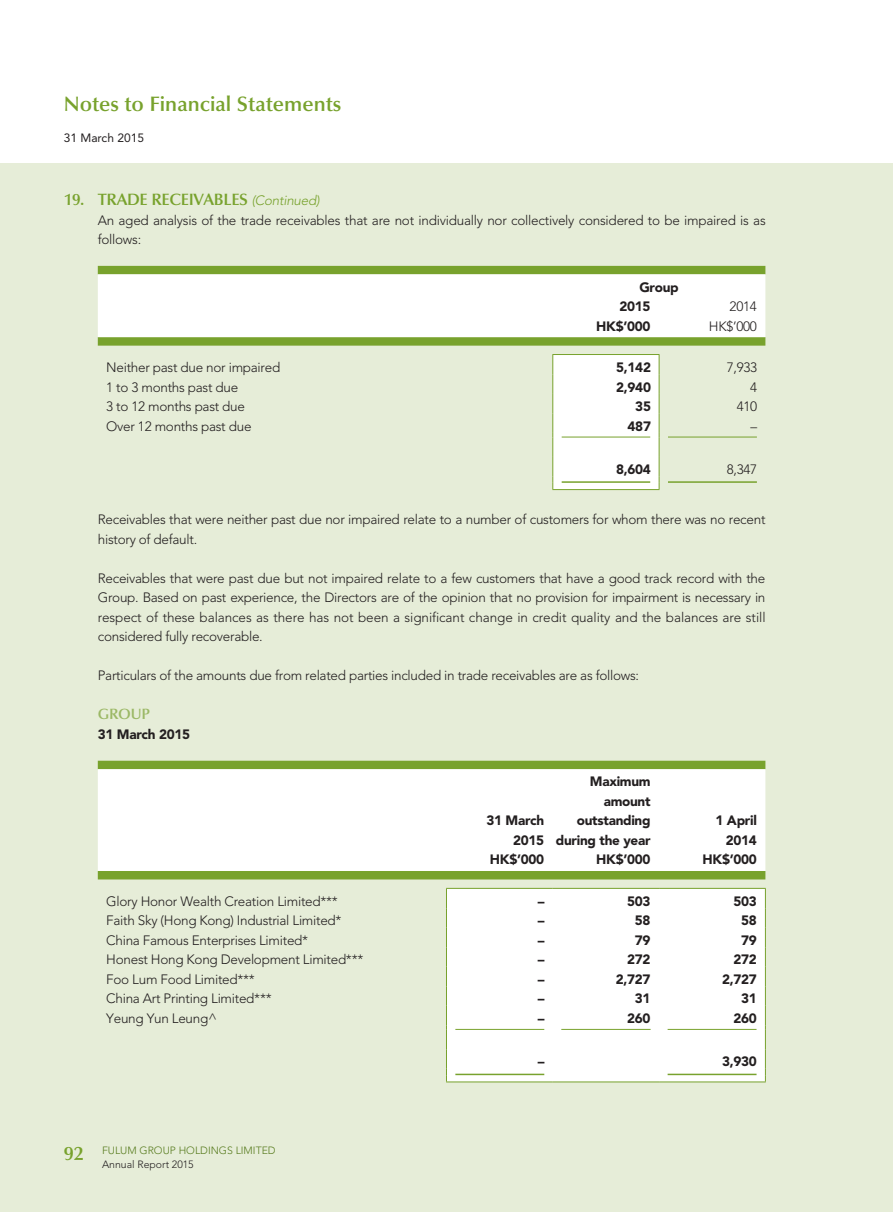
<style>
.page{position:relative;width:893px;height:1212px;background:#fff}
.page>*{position:absolute;margin:0;border:0;box-sizing:border-box;transform-origin:0 0}
.t1{font:600 21px "Optima LT Std";color:#78a22d}
.t2{font:600 19.5px "Optima LT Std";color:#78a22d}
._01_H1{font:600 16.5px "Optima LT Std";letter-spacing:-.02em;color:#78a22d}
._02_H2{font:600 15px "Optima LT Std";letter-spacing:-.02em;color:#9bb865}
._00_txt{font:300 13.5px/19.5px "Avenir LT Std";letter-spacing:-.02em;color:#231f20}
._50_Table_txt{font:300 13.5px "Avenir LT Std";letter-spacing:-.02em;color:#231f20}
._50_Table_txt-2{font:900 13.5px "Avenir LT Std";letter-spacing:-.02em;color:#231f20}
._00_txt-2{font:900 13.5px "Avenir LT Std";letter-spacing:-.02em;color:#231f20}
.t3{font:12px "Avenir LT Std";color:#231f20}
.t4{font:300 10.5px "Avenir LT Std";color:#587c1f}
.t5{font:300 10.5px "Avenir LT Std";color:#231f20}
.s1{font-family:"Avenir LT Std";font-weight:300;font-style:italic;font-size:13.5px}
</style>
<div class="page">
<div style="left:0;top:164px;width:893px;height:1048px;background:#e6edd8"></div>
<svg style="left:98px;top:266px;width:667px;height:80px;background:#7ca433"></svg>
<div style="left:98px;top:274px;width:667px;height:63px;background:#fff"></div>
<div style="left:552px;top:354px;width:108px;height:136px;background:#fff"></div>
<hr style="left:552px;top:489px;width:107px;height:1px;background:#78a22d">
<hr style="left:562px;top:437px;width:88px;height:1px;background:#78a22d">
<hr style="left:668px;top:437px;width:89px;height:1px;background:#78a22d">
<hr style="left:562px;top:481px;width:88px;height:2px;background:#78a22d">
<hr style="left:668px;top:481px;width:89px;height:2px;background:#78a22d">
<div style="left:98px;top:761px;width:667px;height:118px;background:#78a22d"></div>
<div style="left:98px;top:769px;width:667px;height:102px;background:#fff"></div>
<div style="left:447px;top:889px;width:318px;height:192px;background:#fff"></div>
<hr style="left:446px;top:888px;width:107px;height:1px;background:#78a22d">
<hr style="left:553px;top:888px;width:106px;height:1px;background:#78a22d">
<hr style="left:659px;top:888px;width:107px;height:1px;background:#78a22d">
<svg style="left:446px;top:889px;width:1px;height:192px"></svg>
<svg style="left:765px;top:889px;width:1px;height:192px"></svg>
<hr style="left:446px;top:1081px;width:107px;height:1px;background:#78a22d">
<hr style="left:553px;top:1081px;width:106px;height:1px;background:#78a22d">
<hr style="left:659px;top:1081px;width:107px;height:1px;background:#78a22d">
<hr style="left:455px;top:1029px;width:89px;height:1px;background:#78a22d">
<hr style="left:561px;top:1029px;width:90px;height:1px;background:#78a22d">
<hr style="left:668px;top:1029px;width:88px;height:1px;background:#78a22d">
<hr style="left:455px;top:1074px;width:89px;height:1px;background:#78a22d">
<hr style="left:668px;top:1074px;width:88px;height:1px;background:#78a22d">
<h1 class="t1" style="left:64px;top:92px;width:279px">Notes to Financial Statements</h1>
<p class="t3" style="left:64px;top:131px;width:82px">31 March 2015</p>
<p class="_01_H1" style="left:64px;top:190px;width:257px">19. TRADE RECEIVABLES <span class="s1">(Continued)</span></p>
<p class="_00_txt" style="left:98px;top:210px;width:669px">An aged analysis of the trade receivables that are not individually nor collectively considered to be impaired is as follows:</p>
<p class="_50_Table_txt-2" style="left:639px;top:279px;width:41px">Group</p>
<p class="_50_Table_txt-2" style="left:619px;top:298px;width:33px">2015</p>
<p class="_50_Table_txt" style="left:730px;top:298px;width:29px">2014</p>
<p class="_50_Table_txt-2" style="left:596px;top:318px;width:56px">HK$’000</p>
<p class="_50_Table_txt" style="left:709px;top:318px;width:49px">HK$’000</p>
<p class="_50_Table_txt" style="left:106px;top:359px;width:176px">Neither past due nor impaired</p>
<p class="_50_Table_txt-2" style="left:616px;top:359px;width:36px">5,142</p>
<p class="_50_Table_txt" style="left:727px;top:359px;width:32px">7,933</p>
<p class="_50_Table_txt" style="left:106px;top:379px;width:133px">1 to 3 months past due</p>
<p class="_50_Table_txt-2" style="left:616px;top:379px;width:36px">2,940</p>
<p class="_50_Table_txt" style="left:750px;top:379px;width:9px">4</p>
<p class="_50_Table_txt" style="left:106px;top:398px;width:140px">3 to 12 months past due</p>
<p class="_50_Table_txt-2" style="left:635px;top:398px;width:17px">35</p>
<p class="_50_Table_txt" style="left:737px;top:398px;width:22px">410</p>
<p class="_50_Table_txt" style="left:106px;top:418px;width:147px">Over 12 months past due</p>
<p class="_50_Table_txt-2" style="left:627px;top:418px;width:25px">487</p>
<p class="_50_Table_txt" style="left:750px;top:418px;width:8px">–</p>
<p class="_50_Table_txt-2" style="left:616px;top:461px;width:36px">8,604</p>
<p class="_50_Table_txt" style="left:727px;top:461px;width:32px">8,347</p>
<p class="_00_txt" style="left:98px;top:510px;width:669px">Receivables that were neither past due nor impaired relate to a number of customers for whom there was no recent history of default.</p>
<p class="_00_txt" style="left:98px;top:568px;width:669px;text-align:justify">Receivables that were past due but not impaired relate to a few customers that have a good track record with the Group. Based on past experience, the Directors are of the opinion that no provision for impairment is necessary in respect of these balances as there has not been a significant change in credit quality and the balances are still considered fully recoverable.</p>
<p class="_00_txt" style="left:98px;top:666px;width:543px">Particulars of the amounts due from related parties included in trade receivables are as follows:</p>
<p class="_02_H2" style="left:98px;top:706px;width:54px">GROUP</p>
<p class="_00_txt-2" style="left:98px;top:726px;width:94px">31 March 2015</p>
<p class="_50_Table_txt-2" style="left:486px;top:812px;width:59px">31 March</p>
<p class="_50_Table_txt-2" style="left:513px;top:832px;width:33px">2015</p>
<p class="_50_Table_txt-2" style="left:590px;top:773px;width:62px">Maximum</p>
<p class="_50_Table_txt-2" style="left:604px;top:793px;width:48px">amount</p>
<p class="_50_Table_txt-2" style="left:577px;top:812px;width:75px">outstanding</p>
<p class="_50_Table_txt-2" style="left:556px;top:832px;width:96px">during the year</p>
<p class="_50_Table_txt-2" style="left:715px;top:812px;width:43px">1 April</p>
<p class="_50_Table_txt-2" style="left:726px;top:832px;width:33px">2014</p>
<p class="_50_Table_txt-2" style="left:490px;top:851px;width:56px">HK$’000</p>
<p class="_50_Table_txt-2" style="left:596px;top:851px;width:56px">HK$’000</p>
<p class="_50_Table_txt-2" style="left:703px;top:851px;width:56px">HK$’000</p>
<p class="_50_Table_txt" style="left:106px;top:893px;width:233px">Glory Honor Wealth Creation Limited***</p>
<p class="_50_Table_txt-2" style="left:538px;top:893px;width:8px">–</p>
<p class="_50_Table_txt-2" style="left:627px;top:893px;width:25px">503</p>
<p class="_50_Table_txt-2" style="left:733px;top:893px;width:25px">503</p>
<p class="_50_Table_txt" style="left:106px;top:913px;width:237px">Faith Sky (Hong Kong) Industrial Limited*</p>
<p class="_50_Table_txt-2" style="left:538px;top:912px;width:8px">–</p>
<p class="_50_Table_txt-2" style="left:635px;top:912px;width:17px">58</p>
<p class="_50_Table_txt-2" style="left:741px;top:912px;width:17px">58</p>
<p class="_50_Table_txt" style="left:106px;top:932px;width:203px">China Famous Enterprises Limited*</p>
<p class="_50_Table_txt-2" style="left:538px;top:932px;width:8px">–</p>
<p class="_50_Table_txt-2" style="left:635px;top:932px;width:17px">79</p>
<p class="_50_Table_txt-2" style="left:741px;top:932px;width:17px">79</p>
<p class="_50_Table_txt" style="left:106px;top:952px;width:259px">Honest Hong Kong Development Limited***</p>
<p class="_50_Table_txt-2" style="left:538px;top:951px;width:8px">–</p>
<p class="_50_Table_txt-2" style="left:627px;top:951px;width:25px">272</p>
<p class="_50_Table_txt-2" style="left:733px;top:951px;width:25px">272</p>
<p class="_50_Table_txt" style="left:106px;top:971px;width:150px">Foo Lum Food Limited***</p>
<p class="_50_Table_txt-2" style="left:538px;top:971px;width:8px">–</p>
<p class="_50_Table_txt-2" style="left:616px;top:971px;width:36px">2,727</p>
<p class="_50_Table_txt-2" style="left:722px;top:971px;width:36px">2,727</p>
<p class="_50_Table_txt" style="left:106px;top:991px;width:167px">China Art Printing Limited***</p>
<p class="_50_Table_txt-2" style="left:538px;top:990px;width:8px">–</p>
<p class="_50_Table_txt-2" style="left:635px;top:990px;width:17px">31</p>
<p class="_50_Table_txt-2" style="left:741px;top:990px;width:17px">31</p>
<p class="_50_Table_txt" style="left:106px;top:1010px;width:112px">Yeung Yun Leung^</p>
<p class="_50_Table_txt-2" style="left:538px;top:1010px;width:8px">–</p>
<p class="_50_Table_txt-2" style="left:627px;top:1010px;width:25px">260</p>
<p class="_50_Table_txt-2" style="left:733px;top:1010px;width:25px">260</p>
<p class="_50_Table_txt-2" style="left:538px;top:1053px;width:8px">–</p>
<p class="_50_Table_txt-2" style="left:722px;top:1053px;width:36px">3,930</p>
<h2 class="t2" style="left:64px;top:1142px;width:22px">92</h2>
<p class="t4" style="left:102px;top:1144px;width:175px">FULUM GROUP HOLDINGS LIMITED</p>
<p class="t5" style="left:102px;top:1158px;width:93px">Annual Report 2015</p>
</div>
